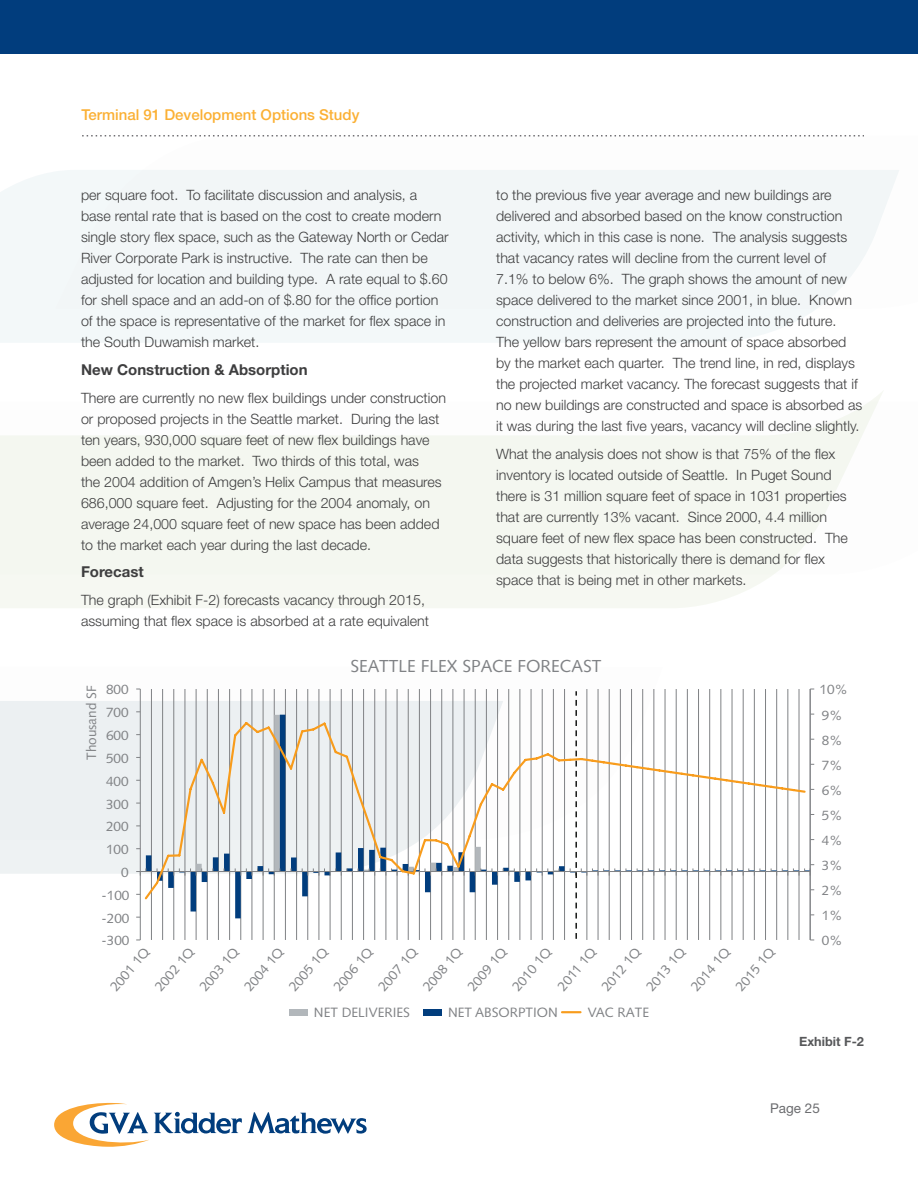
<style>
.page{position:relative;width:918px;height:1188px;background:#fff}
.page>*{position:absolute;margin:0;border:0;box-sizing:border-box;transform-origin:0 0}
.t1{font:17.4px "Syntax LT Std";color:#808285}
.Body_text{font:700 15px "Helvetica Neue";color:#3e3e3f}
.t2{font:500 15px "Helvetica Neue";color:#fbb034}
.Body_text-2{font:300 14.25px/21px "Helvetica Neue";color:#3e3e3f}
.t3{font:13.5px "Syntax LT Std";color:#808285}
.t4{font:13.5px "Helvetica Neue";color:#6c6d70}
.t5{font:700 12.75px "Helvetica Neue";color:#57585a}
</style>
<div class="page">
<div style="left:0;top:0;width:918px;height:54px;background:#013d7d"></div>
<svg style="left:54px;top:1102px;width:188px;height:45px"></svg>
<svg style="left:248px;top:1112px;width:119px;height:22px"></svg>
<svg style="left:82px;top:135px;width:782px;height:1px"></svg>
<div style="left:0;top:170px;width:899px;height:172px;background:#f2f6f7"></div>
<svg style="left:0;top:391px;width:883px;height:217px;fill:#f4f7f0"></svg>
<div style="left:0;top:701px;width:136px;height:173px;background:#ecf0f2"></div>
<div style="left:289px;top:1009px;width:19px;height:7px;background:#b2b7bb"></div>
<div style="left:423px;top:1009px;width:19px;height:7px;background:#013d7d"></div>
<svg style="left:562px;top:1011px;width:19px;height:2px"></svg>
<svg style="left:136px;top:689px;width:678px;height:251px"></svg>
<p class="t2" style="left:81px;top:105px;width:280px">Terminal 91 Development Options Study</p>
<p class="Body_text-2" style="left:81px;top:184px;width:369px">per square foot. To facilitate discussion and analysis, a base rental rate that is based on the cost to create modern single story flex space, such as the Gateway North or Cedar River Corporate Park is instructive. The rate can then be adjusted for location and building type. A rate equal to $.60 for shell space and an add-on of $.80 for the office portion of the space is representative of the market for flex space in the South Duwamish market.</p>
<p class="Body_text" style="left:81px;top:360px;width:228px">New Construction &amp; Absorption</p>
<p class="Body_text-2" style="left:81px;top:387px;width:367px">There are currently no new flex buildings under construction or proposed projects in the Seattle market. During the last ten years, 930,000 square feet of new flex buildings have been added to the market. Two thirds of this total, was<br>the 2004 addition of Amgen’s Helix Campus that measures 686,000 square feet. Adjusting for the 2004 anomaly, on average 24,000 square feet of new space has been added to the market each year during the last decade.</p>
<p class="Body_text" style="left:81px;top:563px;width:64px">Forecast</p>
<p class="Body_text-2" style="left:81px;top:589px;width:350px">The graph (Exhibit F-2) forecasts vacancy through 2015, assuming that flex space is absorbed at a rate equivalent</p>
<p class="Body_text-2" style="left:496px;top:184px;width:368px">to the previous five year average and new buildings are delivered and absorbed based on the know construction activity, which in this case is none. The analysis suggests that vacancy rates will decline from the current level of<br>7.1% to below 6%. The graph shows the amount of new space delivered to the market since 2001, in blue. Known construction and deliveries are projected into the future.<br>The yellow bars represent the amount of space absorbed by the market each quarter. The trend line, in red, displays the projected market vacancy. The forecast suggests that if no new buildings are constructed and space is absorbed as it was during the last five years, vacancy will decline slightly.</p>
<p class="Body_text-2" style="left:496px;top:443px;width:353px">What the analysis does not show is that 75% of the flex inventory is located outside of Seattle. In Puget Sound there is 31 million square feet of space in 1031 properties that are currently 13% vacant. Since 2000, 4.4 million square feet of new flex space has been constructed. The data suggests that historically there is demand for flex space that is being met in other markets.</p>
<p class="t3" style="left:83px;top:760px;width:76px;rotate:-90deg">Thousand SF</p>
<p class="t3" style="left:106px;top:682px;width:24px">800</p>
<p class="t3" style="left:106px;top:705px;width:24px">700</p>
<p class="t3" style="left:106px;top:727px;width:24px">600</p>
<p class="t3" style="left:106px;top:750px;width:24px">500</p>
<p class="t3" style="left:106px;top:773px;width:24px">400</p>
<p class="t3" style="left:106px;top:796px;width:24px">300</p>
<p class="t3" style="left:106px;top:819px;width:24px">200</p>
<p class="t3" style="left:106px;top:842px;width:24px">100</p>
<p class="t3" style="left:121px;top:864px;width:9px">0</p>
<p class="t3" style="left:102px;top:887px;width:29px">-100</p>
<p class="t3" style="left:102px;top:910px;width:29px">-200</p>
<p class="t1" style="left:350px;top:656px;width:253px">SEATTLE FLEX SPACE FORECAST</p>
<p class="t3" style="left:102px;top:933px;width:29px">-300</p>
<p class="t3" style="left:107px;top:984px;width:54px;rotate:-50deg">2001 1Q</p>
<p class="t3" style="left:152px;top:984px;width:54px;rotate:-50deg">2002 1Q</p>
<p class="t3" style="left:196px;top:984px;width:54px;rotate:-50deg">2003 1Q</p>
<p class="t3" style="left:241px;top:984px;width:54px;rotate:-50deg">2004 1Q</p>
<p class="t3" style="left:286px;top:984px;width:54px;rotate:-50deg">2005 1Q</p>
<p class="t3" style="left:330px;top:984px;width:54px;rotate:-50deg">2006 1Q</p>
<p class="t3" style="left:375px;top:984px;width:54px;rotate:-50deg">2007 1Q</p>
<p class="t3" style="left:420px;top:984px;width:54px;rotate:-50deg">2008 1Q</p>
<p class="t3" style="left:464px;top:984px;width:54px;rotate:-50deg">2009 1Q</p>
<p class="t3" style="left:509px;top:984px;width:54px;rotate:-50deg">2010 1Q</p>
<p class="t3" style="left:554px;top:983px;width:53px;rotate:-50deg">2011 1Q</p>
<p class="t3" style="left:598px;top:984px;width:54px;rotate:-50deg">2012 1Q</p>
<p class="t3" style="left:643px;top:984px;width:54px;rotate:-50deg">2013 1Q</p>
<p class="t3" style="left:688px;top:984px;width:54px;rotate:-50deg">2014 1Q</p>
<p class="t3" style="left:732px;top:984px;width:54px;rotate:-50deg">2015 1Q</p>
<p class="t3" style="left:314px;top:1004px;width:98px">NET DELIVERIES</p>
<p class="t3" style="left:448px;top:1004px;width:111px">NET ABSORPTION</p>
<p class="t3" style="left:588px;top:1004px;width:63px">VAC RATE</p>
<p class="t3" style="left:820px;top:682px;width:30px">10%</p>
<p class="t3" style="left:822px;top:707px;width:23px">9%</p>
<p class="t3" style="left:822px;top:732px;width:23px">8%</p>
<p class="t3" style="left:822px;top:757px;width:23px">7%</p>
<p class="t3" style="left:822px;top:782px;width:23px">6%</p>
<p class="t3" style="left:822px;top:807px;width:23px">5%</p>
<p class="t3" style="left:822px;top:832px;width:23px">4%</p>
<p class="t3" style="left:822px;top:857px;width:23px">3%</p>
<p class="t3" style="left:822px;top:883px;width:23px">2%</p>
<p class="t3" style="left:822px;top:908px;width:23px">1%</p>
<p class="t3" style="left:822px;top:933px;width:23px">0%</p>
<p class="t5" style="left:799px;top:1033px;width:66px">Exhibit F-2</p>
<p class="t4" style="left:770px;top:1100px;width:51px">Page 25</p>
</div>
